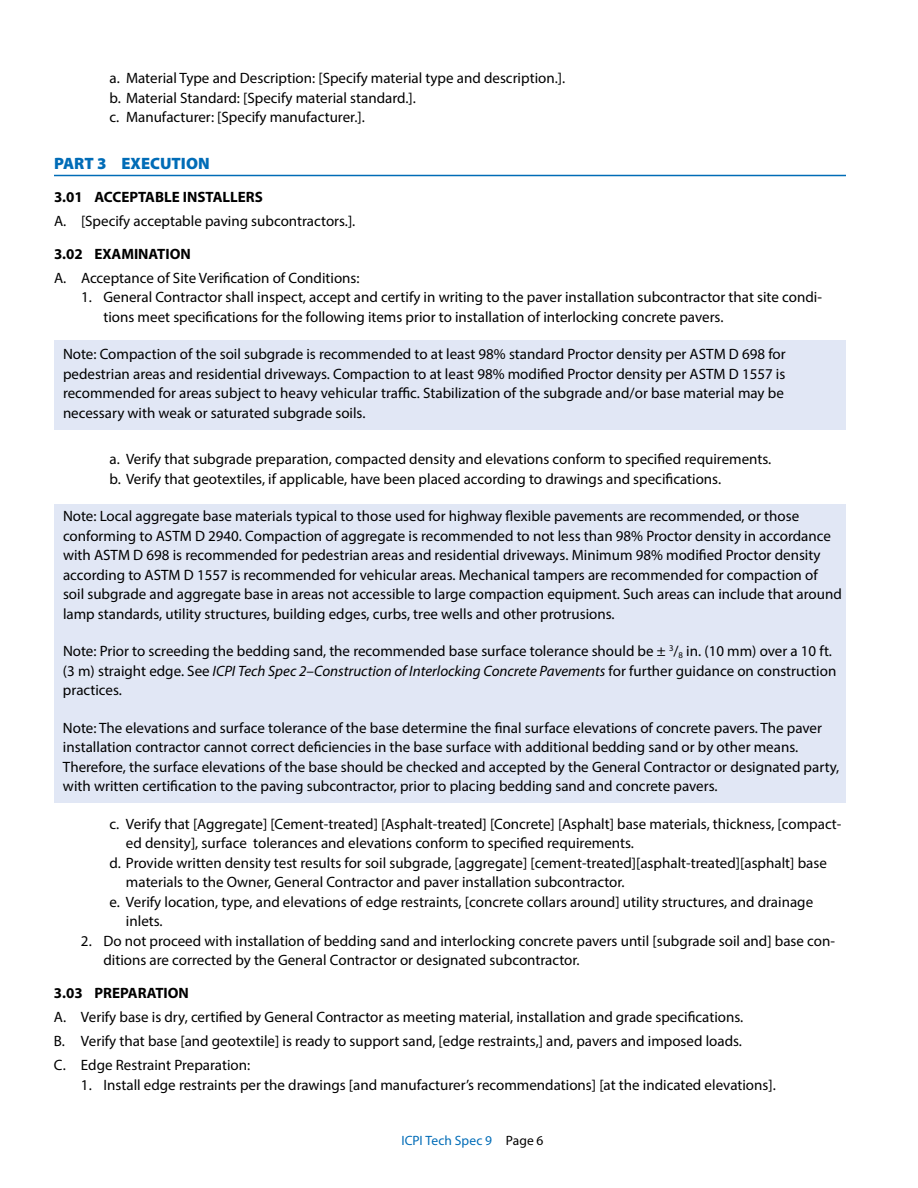
<style>
.page{position:relative;width:918px;height:1188px;background:#fff}
.page>*{position:absolute;margin:0;border:0;box-sizing:border-box;transform-origin:0 0}
.t1{font:900 16.5px "Myriad Pro";color:#006cb7}
.t2{font:15px/19.5px "Myriad Pro";color:#000}
.t3{font:700 15px "Myriad Pro";color:#000}
.t4{font:13.5px "Myriad Pro";color:#006cb7}
.s1{font-style:italic}
.s2{color:#000}
</style>
<div class="page">
<div style="left:54px;top:340px;width:792px;height:90px;background:#e1e7f5"></div>
<div style="left:54px;top:504px;width:792px;height:299px;background:#e1e7f5"></div>
<hr style="left:54px;top:175px;width:792px;height:1px;background:#006cb7">
<p class="t2" style="left:110px;top:68px;width:457px">a. Material Type and Description: [Specify material type and description.]. b. Material Standard: [Specify material standard.].<br>c. Manufacturer: [Specify manufacturer.].</p>
<p class="t1" style="left:54px;top:152px;width:157px">PART 3 EXECUTION</p>
<p class="t3" style="left:54px;top:187px;width:210px">3.01 ACCEPTABLE INSTALLERS</p>
<p class="t2" style="left:54px;top:211px;width:303px">A. [Specify acceptable paving subcontractors.].</p>
<p class="t3" style="left:54px;top:244px;width:138px">3.02 EXAMINATION</p>
<p class="t2" style="left:54px;top:268px;width:307px">A. Acceptance of Site Verification of Conditions:</p>
<p class="t2" style="left:104px;top:287px;width:720px;text-indent:-22px">1. General Contractor shall inspect, accept and certify in writing to the paver installation subcontractor that site condi&shy;tions meet specifications for the following items prior to installation of interlocking concrete pavers.</p>
<p class="t2" style="left:63px;top:344px;width:724px;text-align:justify">Note: Compaction of the soil subgrade is recommended to at least 98% standard Proctor density per ASTM D 698 for pedestrian areas and residential driveways. Compaction to at least 98% modified Proctor density per ASTM D 1557 is recommended for areas subject to heavy vehicular traffic. Stabilization of the subgrade and/or base material may be necessary with weak or saturated subgrade soils.</p>
<p class="t2" style="left:110px;top:449px;width:663px">a. Verify that subgrade preparation, compacted density and elevations conform to specified requirements. b. Verify that geotextiles, if applicable, have been placed according to drawings and specifications.</p>
<p class="t2" style="left:63px;top:506px;width:780px">Note: Local aggregate base materials typical to those used for highway flexible pavements are recommended, or those conforming to ASTM D 2940. Compaction of aggregate is recommended to not less than 98% Proctor density in accordance with ASTM D 698 is recommended for pedestrian areas and residential driveways. Minimum 98% modified Proctor density according to ASTM D 1557 is recommended for vehicular areas. Mechanical tampers are recommended for compaction of soil subgrade and aggregate base in areas not accessible to large compaction equipment. Such areas can include that around lamp standards, utility structures, building edges, curbs, tree wells and other protrusions.</p>
<p class="t2" style="left:63px;top:641px;width:775px">Note: Prior to screeding the bedding sand, the recommended base surface tolerance should be ± <sup>3</sup>/<sub>8</sub> in. (10 mm) over a 10 ft. (3 m) straight edge. See <span class="s1">ICPI Tech Spec 2–Construction of Interlocking Concrete Pavements</span> for further guidance on construction practices.</p>
<p class="t2" style="left:63px;top:718px;width:778px">Note: The elevations and surface tolerance of the base determine the final surface elevations of concrete pavers. The paver installation contractor cannot correct deficiencies in the base surface with additional bedding sand or by other means.<br>Therefore, the surface elevations of the base should be checked and accepted by the General Contractor or designated party, with written certification to the paving subcontractor, prior to placing bedding sand and concrete pavers.</p>
<p class="t2" style="left:109px;top:814px;width:733px">c. Verify that [Aggregate] [Cement-treated] [Asphalt-treated] [Concrete] [Asphalt] base materials, thickness, [compact-</p>
<p class="t2" style="left:126px;top:833px;width:510px">ed density], surface tolerances and elevations conform to specified requirements.</p>
<p class="t2" style="left:109px;top:853px;width:719px">d. Provide written density test results for soil subgrade, [aggregate] [cement-treated][asphalt-treated][asphalt] base</p>
<p class="t2" style="left:126px;top:872px;width:500px">materials to the Owner, General Contractor and paver installation subcontractor.</p>
<p class="t2" style="left:109px;top:892px;width:705px">e. Verify location, type, and elevations of edge restraints, [concrete collars around] utility structures, and drainage</p>
<p class="t2" style="left:126px;top:911px;width:38px">inlets.</p>
<p class="t2" style="left:103px;top:931px;width:733px;text-indent:-22px">2. Do not proceed with installation of bedding sand and interlocking concrete pavers until [subgrade soil and] base con&shy;ditions are corrected by the General Contractor or designated subcontractor.</p>
<p class="t3" style="left:54px;top:983px;width:136px">3.03 PREPARATION</p>
<p class="t2" style="left:54px;top:1005px;width:691px;line-height:24px;text-align:justify">A. Verify base is dry, certified by General Contractor as meeting material, installation and grade specifications.<br>B. Verify that base [and geotextile] is ready to support sand, [edge restraints,] and, pavers and imposed loads.<br>C. Edge Restraint Preparation:</p>
<p class="t2" style="left:81px;top:1075px;width:696px">1. Install edge restraints per the drawings [and manufacturer’s recommendations] [at the indicated elevations].</p>
<p class="t4" style="left:401px;top:1132px;width:144px">ICPI Tech Spec 9 <span class="s2">Page 6</span></p>
</div>
